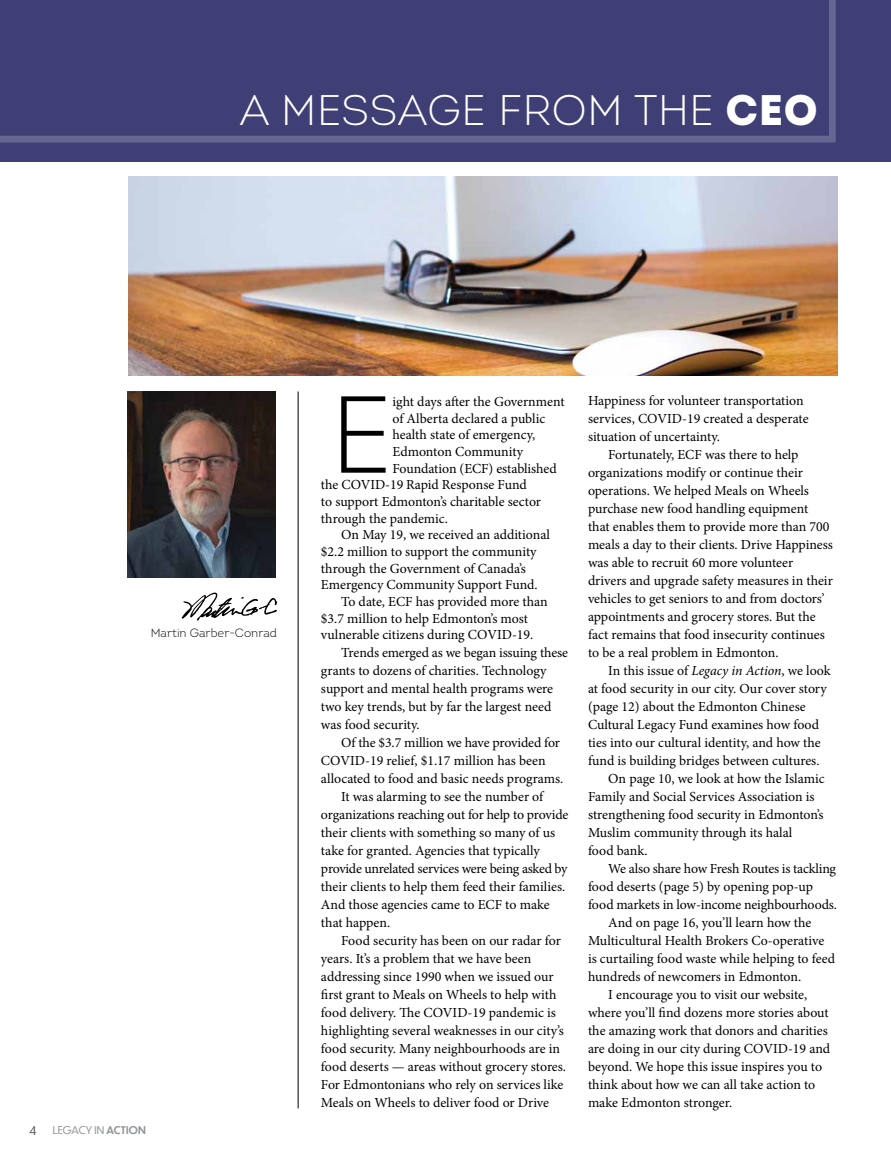
<style>
.page{position:relative;width:891px;height:1161px;background:#fff}
.page>*{position:absolute;margin:0;border:0;box-sizing:border-box;transform-origin:0 0}
.t1{font:300 109.05px "Intro";color:#000}
.t2{font:300 42.75px "Intro";letter-spacing:.015em;color:#fff}
.t3{font:13.8px/18px "Minion Pro";letter-spacing:-.005em;color:#000}
.t4{font:300 12px "Intro";color:#000}
.t5{font:12px "Dunbar Tall";color:#58595b}
.t6{font:10.5px "Dunbar Tall";letter-spacing:.02em;color:#939598}
.s1{font-weight:900}
.s2{font-weight:500}
.s3{font-style:italic}
</style>
<div class="page">
<div style="left:0;top:0;width:891px;height:162px;background:#3f3f76"></div>
<svg style="left:0;top:0;width:836px;height:143px"></svg>
<hr style="left:298px;top:392px;width:1px;height:716px;background:#000">
<img style="left:127px;top:392px;width:149px;height:185px">
<svg style="left:182px;top:592px;width:95px;height:29px"></svg>
<img style="left:129px;top:177px;width:708px;height:199px">
<h2 class="t2" style="left:240px;top:83px;width:580px">A MESSAGE FROM THE <span class="s1">CEO</span></h2>
<p class="t4" style="left:151px;top:626px;width:128px">Martin Garber-Conrad</p>
<p class="t5" style="left:29px;top:1122px;width:9px">4</p>
<p class="t6" style="left:53px;top:1123px;width:95px">LEGACY IN <span class="s2">ACTION</span></p>
<h1 class="t1" style="left:330px;top:367px;width:64px">E</h1>
<p class="t3" style="left:392px;top:393px;width:174px">ight days after the Government</p>
<p class="t3" style="left:392px;top:409px;width:154px">of Alberta declared a public</p>
<p class="t3" style="left:392px;top:426px;width:144px">health state of emergency,</p>
<p class="t3" style="left:392px;top:443px;width:132px">Edmonton Community</p>
<p class="t3" style="left:392px;top:459px;width:166px">Foundation (ECF) established</p>
<p class="t3" style="left:321px;top:476px;width:207px">the COVID-19 Rapid Response Fund</p>
<p class="t3" style="left:321px;top:493px;width:222px">to support Edmonton’s charitable sector</p>
<p class="t3" style="left:321px;top:509px;width:129px">through the pandemic.</p>
<p class="t3" style="left:341px;top:526px;width:210px">On May 19, we received an additional</p>
<p class="t3" style="left:321px;top:543px;width:217px">$2.2 million to support the community</p>
<p class="t3" style="left:321px;top:559px;width:207px">through the Government of Canada’s</p>
<p class="t3" style="left:321px;top:576px;width:218px">Emergency Community Support Fund.</p>
<p class="t3" style="left:341px;top:593px;width:208px">To date, ECF has provided more than</p>
<p class="t3" style="left:321px;top:609px;width:209px">$3.7 million to help Edmonton’s most</p>
<p class="t3" style="left:321px;top:626px;width:214px">vulnerable citizens during COVID-19.</p>
<p class="t3" style="left:341px;top:644px;width:228px">Trends emerged as we began issuing these</p>
<p class="t3" style="left:321px;top:662px;width:227px">grants to dozens of charities. Technology</p>
<p class="t3" style="left:321px;top:680px;width:234px">support and mental health programs were</p>
<p class="t3" style="left:321px;top:698px;width:232px">two key trends, but by far the largest need</p>
<p class="t3" style="left:321px;top:716px;width:100px">was food security.</p>
<p class="t3" style="left:341px;top:734px;width:220px">Of the $3.7 million we have provided for</p>
<p class="t3" style="left:321px;top:752px;width:226px">COVID-19 relief, $1.17 million has been</p>
<p class="t3" style="left:321px;top:770px;width:244px">allocated to food and basic needs programs.</p>
<p class="t3" style="left:341px;top:788px;width:204px">It was alarming to see the number of</p>
<p class="t3" style="left:321px;top:806px;width:249px">organizations reaching out for help to provide</p>
<p class="t3" style="left:321px;top:824px;width:236px">their clients with something so many of us</p>
<p class="t3" style="left:321px;top:842px;width:220px">take for granted. Agencies that typically</p>
<p class="t3" style="left:321px;top:860px;width:248px">provide unrelated services were being asked by</p>
<p class="t3" style="left:321px;top:878px;width:246px">their clients to help them feed their families.</p>
<p class="t3" style="left:321px;top:896px;width:230px">And those agencies came to ECF to make</p>
<p class="t3" style="left:321px;top:914px;width:71px">that happen.</p>
<p class="t3" style="left:341px;top:932px;width:221px">Food security has been on our radar for</p>
<p class="t3" style="left:321px;top:950px;width:212px">years. It’s a problem that we have been</p>
<p class="t3" style="left:321px;top:968px;width:234px">addressing since 1990 when we issued our</p>
<p class="t3" style="left:321px;top:986px;width:237px">first grant to Meals on Wheels to help with</p>
<p class="t3" style="left:321px;top:1004px;width:236px">food delivery. The COVID-19 pandemic is</p>
<p class="t3" style="left:321px;top:1022px;width:244px">highlighting several weaknesses in our city’s</p>
<p class="t3" style="left:321px;top:1040px;width:241px">food security. Many neighbourhoods are in</p>
<p class="t3" style="left:321px;top:1058px;width:247px">food deserts — areas without grocery stores.</p>
<p class="t3" style="left:321px;top:1076px;width:244px">For Edmontonians who rely on services like</p>
<p class="t3" style="left:321px;top:1094px;width:230px">Meals on Wheels to deliver food or Drive</p>
<p class="t3" style="left:588px;top:392px;width:222px">Happiness for volunteer transportation services, COVID-19 created a desperate situation of uncertainty.</p>
<p class="t3" style="left:588px;top:446px;width:246px;text-indent:20px">Fortunately, ECF was there to help organizations modify or continue their operations. We helped Meals on Wheels purchase new food handling equipment that enables them to provide more than 700 meals a day to their clients. Drive Happiness was able to recruit 60 more volunteer drivers and upgrade safety measures in their vehicles to get seniors to and from doctors’ appointments and grocery stores. But the fact remains that food insecurity continues to be a real problem in Edmonton.</p>
<p class="t3" style="left:608px;top:662px;width:224px">In this issue of <span class="s3">Legacy in Action</span>, we look</p>
<p class="t3" style="left:588px;top:680px;width:240px">at food security in our city. Our cover story</p>
<p class="t3" style="left:588px;top:698px;width:219px">(page 12) about the Edmonton Chinese</p>
<p class="t3" style="left:588px;top:716px;width:233px">Cultural Legacy Fund examines how food</p>
<p class="t3" style="left:588px;top:734px;width:234px">ties into our cultural identity, and how the</p>
<p class="t3" style="left:588px;top:752px;width:233px">fund is building bridges between cultures.</p>
<p class="t3" style="left:608px;top:770px;width:218px">On page 10, we look at how the Islamic</p>
<p class="t3" style="left:588px;top:788px;width:228px">Family and Social Services Association is</p>
<p class="t3" style="left:588px;top:806px;width:237px">strengthening food security in Edmonton’s</p>
<p class="t3" style="left:588px;top:824px;width:206px">Muslim community through its halal</p>
<p class="t3" style="left:588px;top:842px;width:61px">food bank.</p>
<p class="t3" style="left:608px;top:860px;width:229px">We also share how Fresh Routes is tackling</p>
<p class="t3" style="left:588px;top:878px;width:227px">food deserts (page 5) by opening pop-up</p>
<p class="t3" style="left:588px;top:896px;width:250px">food markets in low-income neighbourhoods.</p>
<p class="t3" style="left:608px;top:914px;width:205px">And on page 16, you’ll learn how the</p>
<p class="t3" style="left:588px;top:932px;width:238px">Multicultural Health Brokers Co-operative</p>
<p class="t3" style="left:588px;top:950px;width:249px">is curtailing food waste while helping to feed</p>
<p class="t3" style="left:588px;top:968px;width:215px">hundreds of newcomers in Edmonton.</p>
<p class="t3" style="left:608px;top:986px;width:200px">I encourage you to visit our website,</p>
<p class="t3" style="left:588px;top:1004px;width:242px">where you’ll find dozens more stories about</p>
<p class="t3" style="left:588px;top:1022px;width:241px">the amazing work that donors and charities</p>
<p class="t3" style="left:588px;top:1040px;width:244px">are doing in our city during COVID-19 and</p>
<p class="t3" style="left:588px;top:1058px;width:236px">beyond. We hope this issue inspires you to</p>
<p class="t3" style="left:588px;top:1076px;width:229px">think about how we can all take action to</p>
<p class="t3" style="left:588px;top:1093px;width:146px">make Edmonton stronger.</p>
</div>
